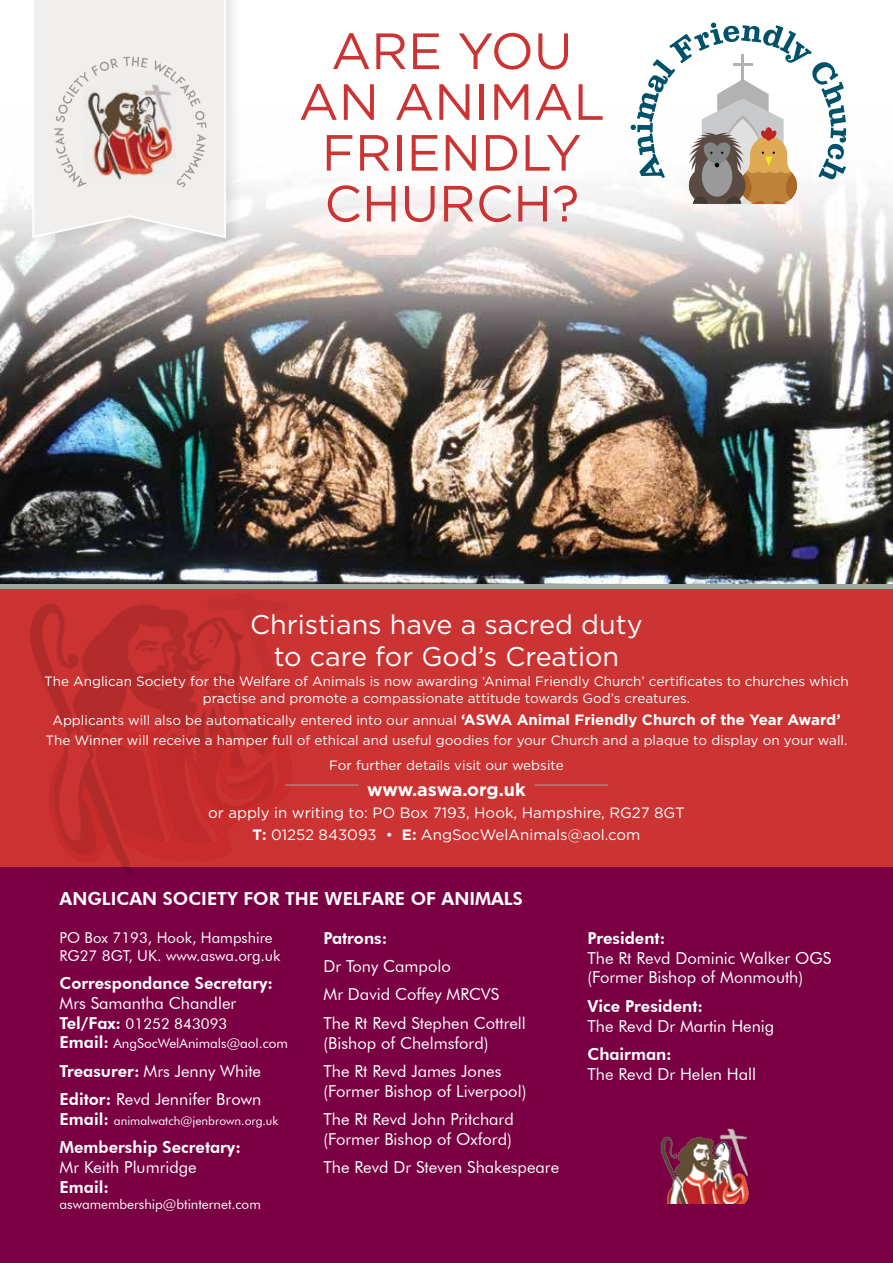
<style>
.page{position:relative;width:893px;height:1263px;background:#fff}
.page>*{position:absolute;margin:0;border:0;box-sizing:border-box;transform-origin:0 0}
.t1{font:50.85px/50.8px "Gotham";color:#c33;text-align:center}
.t2{font:27px/32.4px "Gotham";color:#fff;text-align:center}
.t3{font:800 18px "Futura BT";color:#fff}
.t4{font:700 18px "Gotham";letter-spacing:-.01em;color:#fff}
.t5{font:16.5px/28.3px "Futura BT";color:#fff}
.t6{font:800 16.5px "Futura BT";color:#fff}
.t7{font:15px/22.2px "Gotham";color:#fff;text-align:center}
.t8{font:15px/18px "Futura BT";color:#fff}
.t9{font:13.5px/16.2px "Gotham";color:#fff;text-align:center}
.t10{font:13.5px "Futura BT";color:#fff}
.t11{font:12px "Futura BT";color:#fff}
.s1{font-weight:700;font-size:15px}
.s2{font-weight:700}
.s3{font-weight:800;font-size:16.5px}
.s4{font-weight:800}
</style>
<div class="page">
<div style="left:0;top:866px;width:893px;height:397px;background:#7a0043"></div>
<img style="left:660px;top:1128px;width:89px;height:75px">
<img style="left:0;top:126px;width:893px;height:459px">
<div style="left:28px;top:0;width:214px;height:254px;background:#000;opacity:.1"></div>
<svg style="left:31px;top:0;width:196px;height:239px;background:#efeeed"></svg>
<svg style="left:631px;top:22px;width:215px;height:182px"></svg>
<img style="left:148px;top:72px;width:28px;height:112px">
<img style="left:54px;top:57px;width:94px;height:130px">
<svg style="left:155px;top:60px;width:51px;height:68px;background:#e5e3e2"></svg>
<svg style="left:177px;top:134px;width:29px;height:53px;background:#e6e4e3"></svg>
<div style="left:0;top:588px;width:893px;height:278px;background:#c33"></div>
<img style="left:24px;top:604px;width:277px;height:272px">
<hr style="left:0;top:585px;width:893px;height:4px;background:#a7a2a1">
<hr style="left:534px;top:784px;width:74px;height:1px;background:#a7a2a1">
<hr style="left:285px;top:784px;width:73px;height:1px;background:#a7a2a1">
<h1 class="t1" style="left:299px;top:25px;width:308px">ARE YOU<br>AN ANIMAL<br>FRIENDLY<br>CHURCH?</h1>
<h2 class="t2" style="left:250px;top:607px;width:394px">Christians have a sacred duty to care for God’s Creation</h2>
<p class="t9" style="left:44px;top:673px;width:806px">The Anglican Society for the Welfare of Animals is now awarding ‘Animal Friendly Church’ certificates to churches which practise and promote a compassionate attitude towards God’s creatures.</p>
<p class="t9" style="left:46px;top:710px;width:803px;line-height:20.4px">Applicants will also be automatically entered into our annual <span class="s1">‘ASWA Animal Friendly Church of the Year Award’<br></span>The Winner will receive a hamper full of ethical and useful goodies for your Church and a plaque to display on your wall.</p>
<p class="t9" style="left:329px;top:757px;width:236px">For further details visit our website</p>
<h3 class="t4" style="left:367px;top:779px;width:160px">www.aswa.org.uk</h3>
<p class="t7" style="left:208px;top:801px;width:478px">or apply in writing to: PO Box 7193, Hook, Hampshire, RG27 8GT<br><span class="s2">T:</span> 01252 843093 • <span class="s2">E:</span> AngSocWelAnimals@aol.com</p>
<h3 class="t3" style="left:60px;top:887px;width:465px">ANGLICAN SOCIETY FOR THE WELFARE OF ANIMALS</h3>
<p class="t8" style="left:60px;top:928px;width:223px">PO Box 7193, Hook, Hampshire<br>RG27 8GT, UK. www.aswa.org.uk</p>
<p class="t6" style="left:60px;top:973px;width:215px">Correspondance Secretary:</p>
<p class="t5" style="left:60px;top:989px;width:178px">Mrs Samantha Chandler</p>
<p class="t8" style="left:60px;top:1014px;width:169px"><span class="s3">Tel/Fax:</span> 01252 843093</p>
<p class="t10" style="left:60px;top:1035px;width:230px"><span class="s3">Email:</span> AngSocWelAnimals@aol.com</p>
<p class="t5" style="left:60px;top:1056px;width:203px"><span class="s4">Treasurer:</span> Mrs Jenny White<br><span class="s4">Editor:</span> Revd Jennifer Brown</p>
<p class="t11" style="left:60px;top:1113px;width:220px"><span class="s3">Email:</span> animalwatch@jenbrown.org.uk</p>
<p class="t6" style="left:60px;top:1137px;width:183px">Membership Secretary:</p>
<p class="t5" style="left:60px;top:1153px;width:139px">Mr Keith Plumridge</p>
<p class="t6" style="left:60px;top:1177px;width:51px">Email:</p>
<p class="t10" style="left:60px;top:1196px;width:203px">aswamembership@btinternet.com</p>
<p class="t6" style="left:323px;top:928px;width:65px">Patrons:</p>
<p class="t5" style="left:323px;top:952px;width:204px">Dr Tony Campolo<br>Mr David Coffey MRCVS<br>The Rt Revd Stephen Cottrell</p>
<p class="t5" style="left:323px;top:1028px;width:179px">(Bishop of Chelmsford)<br>The Rt Revd James Jones</p>
<p class="t5" style="left:323px;top:1076px;width:204px">(Former Bishop of Liverpool)<br>The Rt Revd John Pritchard</p>
<p class="t5" style="left:323px;top:1124px;width:237px">(Former Bishop of Oxford)<br>The Revd Dr Steven Shakespeare</p>
<p class="t6" style="left:587px;top:928px;width:79px">President:</p>
<p class="t5" style="left:587px;top:948px;width:245px;line-height:19.8px">The Rt Revd Dominic Walker OGS (Former Bishop of Monmouth)</p>
<p class="t6" style="left:587px;top:996px;width:117px">Vice President:</p>
<p class="t5" style="left:587px;top:1011px;width:188px">The Revd Dr Martin Henig</p>
<p class="t6" style="left:587px;top:1044px;width:86px">Chairman:</p>
<p class="t5" style="left:587px;top:1059px;width:170px">The Revd Dr Helen Hall</p>
</div>
